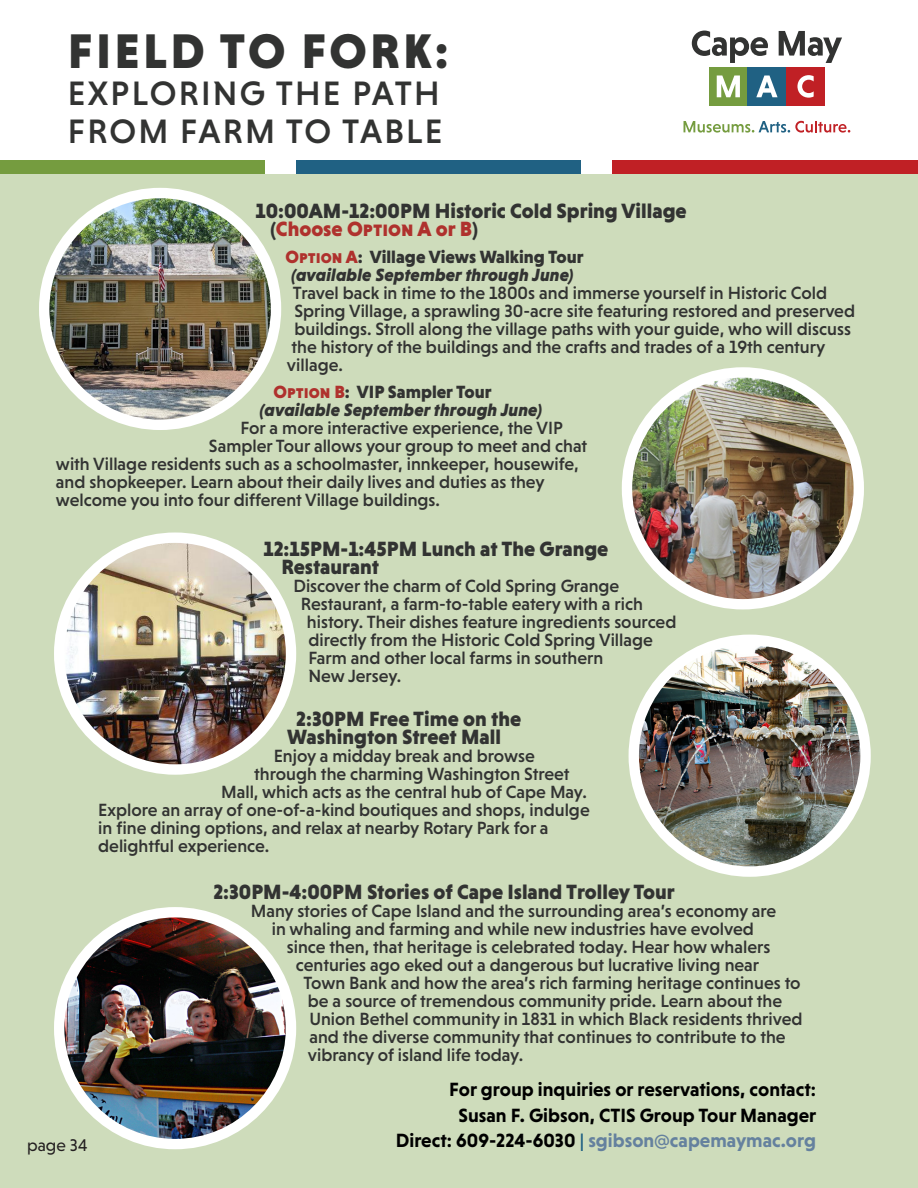
<style>
.page{position:relative;width:918px;height:1188px;background:#fff}
.page>*{position:absolute;margin:0;border:0;box-sizing:border-box;transform-origin:0 0}
.t1{font:900 49.5px "Niveau Grotesk";letter-spacing:.065em;color:#323332}
.t2{font:500 34.5px "Niveau Grotesk";letter-spacing:.065em;color:#323332}
.t3{font:900 21px/18px "Niveau Grotesk";color:#323332}
.t4{font:900 21px "Niveau Grotesk";color:#af312d}
.t5{font:700 19.5px "Niveau Grotesk";color:#000}
.t6{font:700 19.5px "Niveau Grotesk";color:#65819e}
.t7{font:500 18px "Niveau Grotesk";color:#323332}
.t8{font:italic 900 18px "Niveau Grotesk";color:#323332}
.t9{font:900 18px "Niveau Grotesk";color:#323332}
.t10{font:17.25px "Niveau Grotesk";color:#231f20}
.s1{color:#323332}
.s2{font-family:"Niveau Grotesk Black Small Caps";font-weight:400}
.s3{font-family:"Niveau Grotesk Black Small Caps";font-weight:400;color:#af312d}
.s4{color:#000}
.s5{color:#206183}
</style>
<div class="page">
<div style="left:0;top:174px;width:918px;height:1014px;background:#cedcbb"></div>
<svg style="left:692px;top:31px;width:76px;height:32px"></svg>
<svg style="left:779px;top:31px;width:63px;height:32px"></svg>
<svg style="left:684px;top:121px;width:166px;height:12px"></svg>
<div style="left:709px;top:67px;width:39px;height:39px;background:#759c3f"></div>
<svg style="left:717px;top:76px;width:23px;height:21px"></svg>
<div style="left:748px;top:67px;width:38px;height:39px;background:#206183"></div>
<svg style="left:756px;top:76px;width:22px;height:21px"></svg>
<div style="left:786px;top:67px;width:39px;height:39px;background:#c02025"></div>
<svg style="left:797px;top:75px;width:17px;height:23px"></svg>
<div style="left:54px;top:907px;width:242px;height:242px;background:#fff;border-radius:50%"></div>
<img style="left:64px;top:917px;width:222px;height:222px;border-radius:111px">
<div style="left:39px;top:188px;width:242px;height:242px;background:#fff;border-radius:50%"></div>
<img style="left:49px;top:198px;width:222px;height:222px;border-radius:111px">
<div style="left:629px;top:635px;width:242px;height:242px;background:#fff;border-radius:50%"></div>
<img style="left:639px;top:645px;width:221px;height:221px;border-radius:111px">
<div style="left:54px;top:533px;width:242px;height:242px;background:#fff;border-radius:50%"></div>
<img style="left:64px;top:543px;width:222px;height:221px;border-radius:111px">
<div style="left:622px;top:367px;width:242px;height:242px;background:#fff;border-radius:50%"></div>
<img style="left:632px;top:378px;width:222px;height:221px;border-radius:111px">
<div style="left:0;top:160px;width:264px;height:14px;background:#759c3f"></div>
<div style="left:296px;top:160px;width:285px;height:14px;background:#206183"></div>
<div style="left:613px;top:160px;width:305px;height:14px;background:#c02025"></div>
<p class="t1" style="left:68px;top:22px;width:382px">FIELD TO FORK:</p>
<p class="t2" style="left:68px;top:74px;width:373px">EXPLORING THE PATH</p>
<p class="t2" style="left:68px;top:111px;width:376px">FROM FARM TO TABLE</p>
<p class="t3" style="left:255px;top:201px;width:433px">10:00AM-12:00PM Historic Cold Spring Village</p>
<p class="t4" style="left:270px;top:216px;width:209px"><span class="s1">(</span>Choose <span class="s2">Option A</span> or <span class="s2">B</span><span class="s1">)</span></p>
<p class="t9" style="left:285px;top:246px;width:300px"><span class="s3">Option A</span>: Village Views Walking Tour</p>
<p class="t8" style="left:291px;top:264px;width:284px">(available September through June)</p>
<p class="t7" style="left:293px;top:282px;width:536px">Travel back in time to the 1800s and immerse yourself in Historic Cold</p>
<p class="t7" style="left:294px;top:300px;width:562px">Spring Village, a sprawling 30-acre site featuring restored and preserved</p>
<p class="t7" style="left:294px;top:318px;width:558px">buildings. Stroll along the village paths with your guide, who will discuss</p>
<p class="t7" style="left:291px;top:336px;width:535px">the history of the buildings and the crafts and trades of a 19th century</p>
<p class="t7" style="left:287px;top:354px;width:57px">village.</p>
<p class="t9" style="left:273px;top:381px;width:220px"><span class="s3">Option B</span>: VIP Sampler Tour</p>
<p class="t8" style="left:260px;top:399px;width:284px">(available September through June)</p>
<p class="t7" style="left:240px;top:417px;width:324px">For a more interactive experience, the VIP</p>
<p class="t7" style="left:209px;top:435px;width:380px">Sampler Tour allows your group to meet and chat</p>
<p class="t7" style="left:56px;top:453px;width:524px">with Village residents such as a schoolmaster, innkeeper, housewife,</p>
<p class="t7" style="left:56px;top:471px;width:490px">and shopkeeper. Learn about their daily lives and duties as they</p>
<p class="t7" style="left:56px;top:489px;width:386px">welcome you into four different Village buildings.</p>
<p class="t10" style="left:27px;top:1135px;width:62px">page 34</p>
<p class="t3" style="left:281px;top:539px;width:328px;text-indent:-18px">12:15PM-1:45PM Lunch at The Grange<br>Restaurant</p>
<p class="t7" style="left:293px;top:575px;width:327px">Discover the charm of Cold Spring Grange</p>
<p class="t7" style="left:301px;top:593px;width:344px">Restaurant, a farm-to-table eatery with a rich</p>
<p class="t7" style="left:307px;top:611px;width:371px">history. Their dishes feature ingredients sourced</p>
<p class="t7" style="left:308px;top:629px;width:346px">directly from the Historic Cold Spring Village</p>
<p class="t7" style="left:308px;top:647px;width:296px">Farm and other local farms in southern</p>
<p class="t7" style="left:308px;top:665px;width:94px">New Jersey.</p>
<p class="t3" style="left:287px;top:709px;width:235px;text-indent:9px">2:30PM Free Time on the<br>Washington Street Mall</p>
<p class="t7" style="left:274px;top:745px;width:263px">Enjoy a midday break and browse</p>
<p class="t7" style="left:254px;top:763px;width:317px">through the charming Washington Street</p>
<p class="t7" style="left:221px;top:781px;width:367px">Mall, which acts as the central hub of Cape May.</p>
<p class="t7" style="left:98px;top:799px;width:493px">Explore an array of one-of-a-kind boutiques and shops, indulge</p>
<p class="t7" style="left:98px;top:817px;width:452px">in fine dining options, and relax at nearby Rotary Park for a</p>
<p class="t7" style="left:98px;top:835px;width:173px">delightful experience.</p>
<p class="t3" style="left:213px;top:883px;width:463px">2:30PM-4:00PM Stories of Cape Island Trolley Tour</p>
<p class="t7" style="left:251px;top:901px;width:527px">Many stories of Cape Island and the surrounding area’s economy are</p>
<p class="t7" style="left:272px;top:919px;width:483px">in whaling and farming and while new industries have evolved</p>
<p class="t7" style="left:287px;top:937px;width:485px">since then, that heritage is celebrated today. Hear how whalers</p>
<p class="t7" style="left:296px;top:955px;width:465px">centuries ago eked out a dangerous but lucrative living near</p>
<p class="t7" style="left:303px;top:973px;width:499px">Town Bank and how the area’s rich farming heritage continues to</p>
<p class="t7" style="left:308px;top:991px;width:476px">be a source of tremendous community pride. Learn about the</p>
<p class="t7" style="left:309px;top:1009px;width:495px">Union Bethel community in 1831 in which Black residents thrived</p>
<p class="t7" style="left:309px;top:1027px;width:478px">and the diverse community that continues to contribute to the</p>
<p class="t7" style="left:308px;top:1045px;width:217px">vibrancy of island life today.</p>
<p class="t5" style="left:449px;top:1079px;width:368px">For group inquiries or reservations, contact:</p>
<p class="t5" style="left:459px;top:1104px;width:359px">Susan F. Gibson, CTIS Group Tour Manager</p>
<p class="t6" style="left:396px;top:1130px;width:422px"><span class="s4">Direct: 609-224-6030</span> <span class="s5">|</span> sgibson@capemaymac.org</p>
</div>
